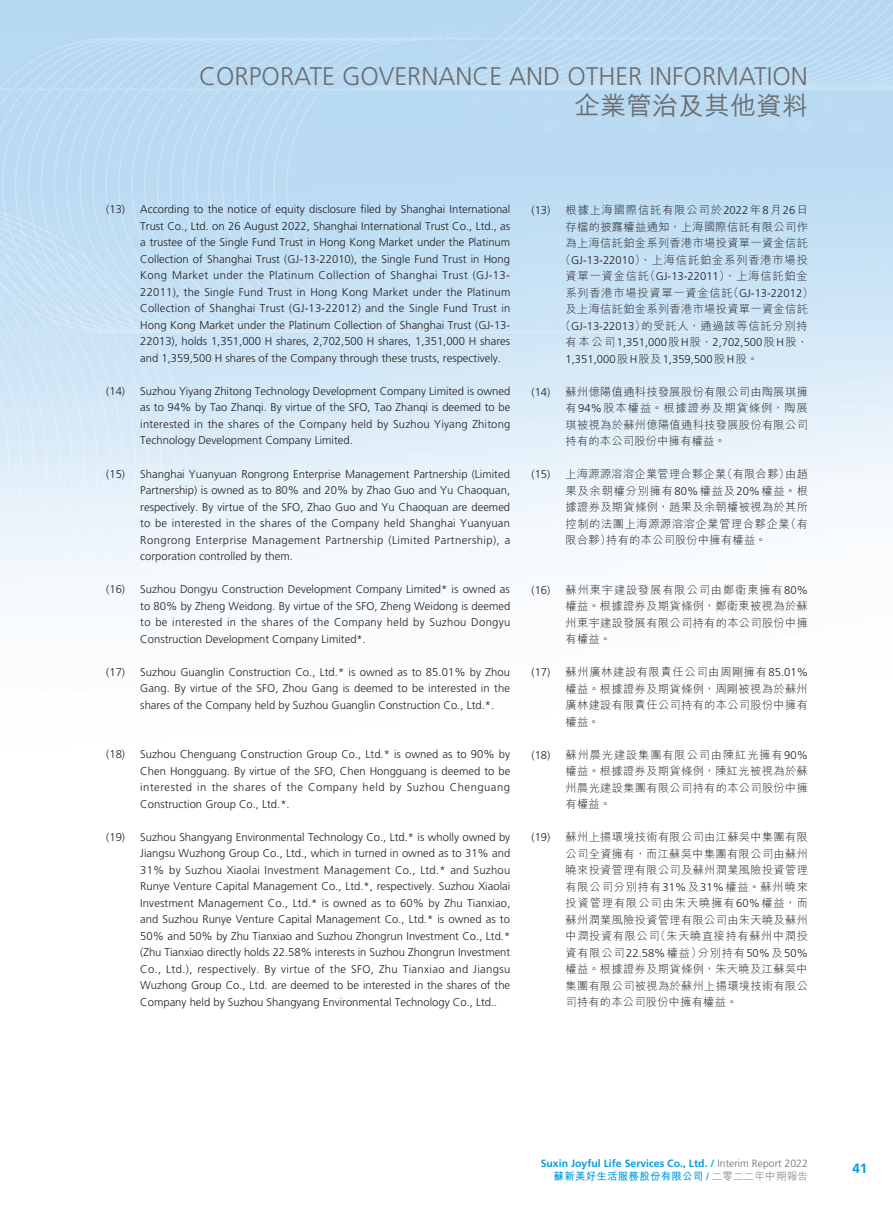
<style>
.page{position:relative;width:893px;height:1212px;background:#fff}
.page>*{position:absolute;margin:0;border:0;box-sizing:border-box;transform-origin:0 0}
.t1{font:300 25.5px "Frutiger LT Std";color:#6c6d70}
.t2{font:500 25.5px "M Hei HK";letter-spacing:.02em;color:#6c6d70}
.t3{font:700 13.5px "Frutiger LT Std";color:#069ddc}
._06_Notes_E{font:300 11.25px/16.5px "Frutiger LT Std";color:#231f20;text-align:justify}
._006_Notes_C{font:300 11.25px/16.5px "M Hei HK";letter-spacing:.025em;color:#231f20;text-align:justify}
._006_Notes_C-2{font:300 11.25px "Frutiger LT Std";color:#231f20}
._006_Notes_C-3{font:300 11.25px "M Hei HK";letter-spacing:.075em;color:#231f20}
._006_Notes_C-4{font:300 11.25px "M Hei HK";letter-spacing:.07em;color:#231f20}
._006_Notes_C-5{font:300 11.25px "M Hei HK";letter-spacing:.065em;color:#231f20}
.t4{font:700 10.5px "Frutiger LT Std";color:#069ddc}
.t5{font:700 10.5px "M Hei HK";letter-spacing:.02em;color:#069ddc}
.s1{font-family:"Frutiger LT Std"}
.s2{font-family:"M Hei HK"}
.s3{font-weight:300;color:#6c6d70}
.s4{font-family:"Frutiger LT Std";font-stretch:condensed}
</style>
<div class="page">
<img style="left:0;top:0;width:893px;height:607px">
<h1 class="t1" style="left:199px;top:62px;width:610px">CORPORATE GOVERNANCE AND OTHER INFORMATION</h1>
<h1 class="t2" style="left:574px;top:87px;width:235px">企業管治及其他資料</h1>
<p class="_06_Notes_E" style="left:140px;top:201px;width:372px;text-indent:-34px">(13) According to the notice of equity disclosure filed by Shanghai International Trust Co., Ltd. on 26 August 2022, Shanghai International Trust Co., Ltd., as a trustee of the Single Fund Trust in Hong Kong Market under the Platinum Collection of Shanghai Trust (GJ-13-22010), the Single Fund Trust in Hong Kong Market under the Platinum Collection of Shanghai Trust (GJ-13- 22011), the Single Fund Trust in Hong Kong Market under the Platinum Collection of Shanghai Trust (GJ-13-22012) and the Single Fund Trust in Hong Kong Market under the Platinum Collection of Shanghai Trust (GJ-13- 22013), holds 1,351,000 H shares, 2,702,500 H shares, 1,351,000 H shares and 1,359,500 H shares of the Company through these trusts, respectively.</p>
<p class="_06_Notes_E" style="left:140px;top:383px;width:372px;text-indent:-34px">(14) Suzhou Yiyang Zhitong Technology Development Company Limited is owned as to 94% by Tao Zhanqi. By virtue of the SFO, Tao Zhanqi is deemed to be interested in the shares of the Company held by Suzhou Yiyang Zhitong Technology Development Company Limited.</p>
<p class="_06_Notes_E" style="left:140px;top:465px;width:372px;text-indent:-34px">(15) Shanghai Yuanyuan Rongrong Enterprise Management Partnership (Limited Partnership) is owned as to 80% and 20% by Zhao Guo and Yu Chaoquan, respectively. By virtue of the SFO, Zhao Guo and Yu Chaoquan are deemed to be interested in the shares of the Company held Shanghai Yuanyuan Rongrong Enterprise Management Partnership (Limited Partnership), a corporation controlled by them.</p>
<p class="_06_Notes_E" style="left:140px;top:581px;width:371px;text-indent:-34px">(16) Suzhou Dongyu Construction Development Company Limited* is owned as to 80% by Zheng Weidong. By virtue of the SFO, Zheng Weidong is deemed to be interested in the shares of the Company held by Suzhou Dongyu Construction Development Company Limited*.</p>
<p class="_06_Notes_E" style="left:140px;top:663px;width:371px;text-indent:-34px">(17) Suzhou Guanglin Construction Co., Ltd.* is owned as to 85.01% by Zhou Gang. By virtue of the SFO, Zhou Gang is deemed to be interested in the shares of the Company held by Suzhou Guanglin Construction Co., Ltd.*.</p>
<p class="_06_Notes_E" style="left:140px;top:746px;width:371px;text-indent:-34px">(18) Suzhou Chenguang Construction Group Co., Ltd.* is owned as to 90% by Chen Hongguang. By virtue of the SFO, Chen Hongguang is deemed to be interested in the shares of the Company held by Suzhou Chenguang Construction Group Co., Ltd.*.</p>
<p class="_06_Notes_E" style="left:140px;top:828px;width:372px;text-indent:-34px">(19) Suzhou Shangyang Environmental Technology Co., Ltd.* is wholly owned by Jiangsu Wuzhong Group Co., Ltd., which in turned in owned as to 31% and 31% by Suzhou Xiaolai Investment Management Co., Ltd.* and Suzhou Runye Venture Capital Management Co., Ltd.*, respectively. Suzhou Xiaolai Investment Management Co., Ltd.* is owned as to 60% by Zhu Tianxiao, and Suzhou Runye Venture Capital Management Co., Ltd.* is owned as to 50% and 50% by Zhu Tianxiao and Suzhou Zhongrun Investment Co., Ltd.* (Zhu Tianxiao directly holds 22.58% interests in Suzhou Zhongrun Investment Co., Ltd.), respectively. By virtue of the SFO, Zhu Tianxiao and Jiangsu Wuzhong Group Co., Ltd. are deemed to be interested in the shares of the Company held by Suzhou Shangyang Environmental Technology Co., Ltd..</p>
<p class="_006_Notes_C-3" style="left:531px;top:204px;width:278px"><span class="s1">(13)</span> 根據上海國際信託有限公司於<span class="s1">2022</span>年<span class="s1">8</span>月<span class="s1">26</span>日</p>
<p class="_006_Notes_C" style="left:565px;top:218px;width:244px">存檔的披露權益通知，上海國際信託有限公司作</p>
<p class="_006_Notes_C" style="left:565px;top:235px;width:244px">為上海信託鉑金系列香港市場投資單一資金信託</p>
<p class="_006_Notes_C-3" style="left:560px;top:254px;width:249px">（<span class="s1">GJ-13-22010</span>）、上海信託鉑金系列香港市場投</p>
<p class="_006_Notes_C-4" style="left:565px;top:270px;width:244px">資單一資金信託（<span class="s1">GJ-13-22011</span>）、上海信託鉑金</p>
<p class="_006_Notes_C-5" style="left:565px;top:287px;width:249px">系列香港市場投資單一資金信託（<span class="s1">GJ-13-22012</span>）</p>
<p class="_006_Notes_C" style="left:565px;top:301px;width:244px">及上海信託鉑金系列香港市場投資單一資金信託</p>
<p class="_006_Notes_C-4" style="left:560px;top:320px;width:249px">（<span class="s1">GJ-13-22013</span>）的受託人，通過該等信託分別持</p>
<p class="_006_Notes_C-2" style="left:565px;top:336px;width:244px"><span class="s2">有本公司</span>1,351,000<span class="s2">股</span>H<span class="s2">股、</span>2,702,500<span class="s2">股</span>H<span class="s2">股、</span></p>
<p class="_006_Notes_C-2" style="left:565px;top:352px;width:194px">1,351,000<span class="s2">股</span>H<span class="s2">股及</span>1,359,500<span class="s2">股</span>H<span class="s2">股。</span></p>
<p class="_006_Notes_C" style="left:565px;top:383px;width:244px;text-indent:-34px"><span class="s1">(14)</span> 蘇州億陽值通科技發展股份有限公司由陶展琪擁有<span class="s1">94%</span>股本權益。根據證券及期貨條例，陶展琪被視為於蘇州億陽值通科技發展股份有限公司持有的本公司股份中擁有權益。</p>
<p class="_006_Notes_C" style="left:565px;top:466px;width:244px;text-indent:-34px"><span class="s1">(15)</span> 上海源源溶溶企業管理合夥企業（有限合夥）由趙果及余朝權分別擁有<span class="s1">80%</span>權益及<span class="s1">20%</span>權益。根據證券及期貨條例，趙果及余朝權被視為於其所控制的法團上海源源溶溶企業管理合夥企業（有限合夥）持有的本公司股份中擁有權益。</p>
<p class="_006_Notes_C" style="left:565px;top:581px;width:244px;text-indent:-34px"><span class="s1">(16)</span> 蘇州東宇建設發展有限公司由鄭衛東擁有<span class="s1">80%</span>權益。根據證券及期貨條例，鄭衛東被視為於蘇州東宇建設發展有限公司持有的本公司股份中擁有權益。</p>
<p class="_006_Notes_C" style="left:565px;top:664px;width:244px;text-indent:-34px"><span class="s1">(17)</span> 蘇州廣林建設有限責任公司由周剛擁有<span class="s1">85.01%</span>權益。根據證券及期貨條例，周剛被視為於蘇州廣林建設有限責任公司持有的本公司股份中擁有權益。</p>
<p class="_006_Notes_C" style="left:565px;top:746px;width:244px;text-indent:-34px"><span class="s1">(18)</span> 蘇州晨光建設集團有限公司由陳紅光擁有<span class="s1">90%</span>權益。根據證券及期貨條例，陳紅光被視為於蘇州晨光建設集團有限公司持有的本公司股份中擁有權益。</p>
<p class="_006_Notes_C" style="left:565px;top:829px;width:244px;text-indent:-34px"><span class="s1">(19)</span> 蘇州上揚環境技術有限公司由江蘇吳中集團有限公司全資擁有，而江蘇吳中集團有限公司由蘇州曉來投資管理有限公司及蘇州潤業風險投資管理有限公司分別持有<span class="s1">31%</span>及<span class="s1">31%</span>權益。蘇州曉來投資管理有限公司由朱天曉擁有<span class="s1">60%</span>權益，而蘇州潤業風險投資管理有限公司由朱天曉及蘇州中潤投資有限公司（朱天曉直接持有蘇州中潤投資有限公司<span class="s1">22.58%</span>權益）分別持有<span class="s1">50%</span>及<span class="s1">50%</span>權益。根據證券及期貨條例，朱天曉及江蘇吳中集團有限公司被視為於蘇州上揚環境技術有限公司持有的本公司股份中擁有權益。</p>
<p class="t4" style="left:541px;top:1157px;width:269px">Suxin Joyful Life Services Co., Ltd. / <span class="s3">Interim Report 2022</span></p>
<p class="t5" style="left:554px;top:1168px;width:256px">蘇新美好生活服務股份有限公司 <span class="s4">/</span> <span class="s3">二零二二年中期報告</span></p>
<p class="t3" style="left:852px;top:1161px;width:17px">41</p>
</div>
